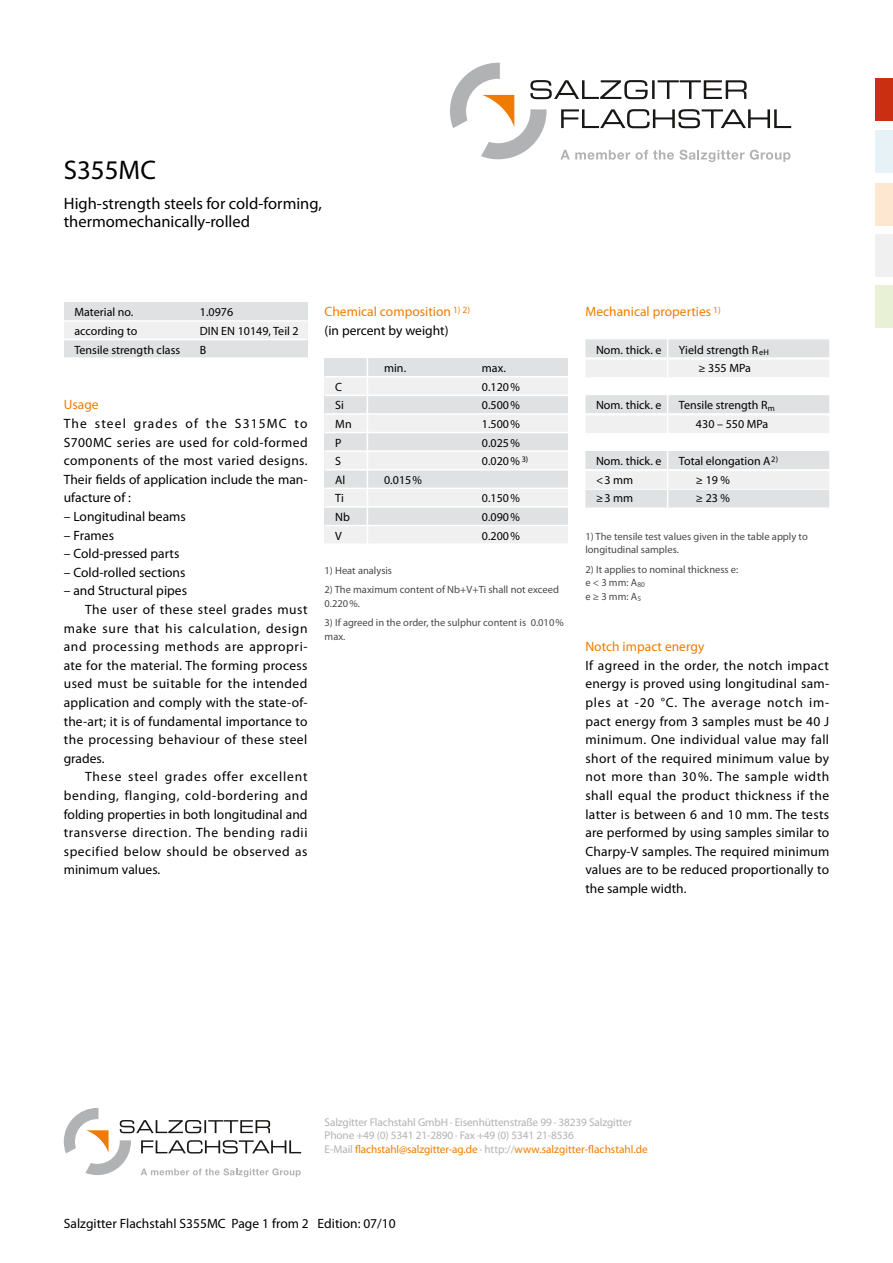
<style>
.page{position:relative;width:893px;height:1263px;background:#fff}
.page>*{position:absolute;margin:0;border:0;box-sizing:border-box;transform-origin:0 0}
.t1{font:27px "Myriad Pro";color:#000}
.t2{font:16.5px/18.6px "Myriad Pro";color:#000}
.t3{font:13.5px/18.6px "Myriad Pro";letter-spacing:.015em;color:#000;text-align:justify}
.t4{font:13.5px "Myriad Pro";letter-spacing:.05em;color:#000}
.t5{font:13.5px "Myriad Pro";letter-spacing:.04em;color:#000}
.t6{font:13.5px/18.6px "Myriad Pro";color:#ef7c00}
.t7{font:13.5px "Myriad Pro";letter-spacing:.045em;color:#000}
.t8{font:13.5px "Myriad Pro";letter-spacing:.035em;color:#000}
.t9{font:13.5px "Myriad Pro";letter-spacing:.065em;color:#000}
.t10{font:12px/18.6px "Myriad Pro";color:#000;text-align:center}
.t11{font:11.25px/13.5px "Myriad Pro";letter-spacing:-.01em;color:#b1b2b4}
.t12{font:10.5px/13.5px "Myriad Pro";color:#484949}
.s1{color:#000}
.s2{color:#ef7c00}
</style>
<div class="page">
<div style="left:876px;top:78px;width:17px;height:43px;background:#cb2f12"></div>
<div style="left:876px;top:130px;width:17px;height:43px;background:#e7f2f7"></div>
<div style="left:876px;top:183px;width:17px;height:43px;background:#fee7d0"></div>
<div style="left:876px;top:234px;width:17px;height:43px;background:#f0f0f1"></div>
<div style="left:876px;top:285px;width:17px;height:43px;background:#e8f0d6"></div>
<div style="left:325px;top:358px;width:243px;height:187px;background:#f0f0f1"></div>
<div style="left:325px;top:395px;width:243px;height:19px;background:#e0e1e2"></div>
<div style="left:325px;top:358px;width:243px;height:19px;background:#e0e1e2"></div>
<div style="left:325px;top:432px;width:243px;height:19px;background:#e0e1e2"></div>
<div style="left:325px;top:470px;width:243px;height:18px;background:#e0e1e2"></div>
<div style="left:325px;top:507px;width:243px;height:19px;background:#e0e1e2"></div>
<svg style="left:450px;top:63px;width:341px;height:99px"></svg>
<svg style="left:64px;top:1108px;width:237px;height:69px"></svg>
<hr style="left:325px;top:376px;width:243px;height:1px;background:#fff">
<hr style="left:325px;top:395px;width:243px;height:1px;background:#fff">
<hr style="left:325px;top:413px;width:243px;height:2px;background:#fff">
<hr style="left:325px;top:432px;width:243px;height:1px;background:#fff">
<hr style="left:325px;top:450px;width:243px;height:2px;background:#fff">
<hr style="left:325px;top:469px;width:243px;height:1px;background:#fff">
<hr style="left:325px;top:488px;width:243px;height:1px;background:#fff">
<hr style="left:325px;top:506px;width:243px;height:2px;background:#fff">
<hr style="left:325px;top:525px;width:243px;height:1px;background:#fff">
<hr style="left:325px;top:543px;width:243px;height:2px;background:#fff">
<div style="left:64px;top:304px;width:244px;height:54px;background:#f0f0f1"></div>
<div style="left:64px;top:303px;width:244px;height:18px;background:#e0e1e2"></div>
<div style="left:64px;top:340px;width:244px;height:18px;background:#e0e1e2"></div>
<hr style="left:64px;top:320px;width:244px;height:2px;background:#fff">
<hr style="left:64px;top:339px;width:244px;height:1px;background:#fff">
<hr style="left:64px;top:357px;width:244px;height:2px;background:#fff">
<div style="left:585px;top:339px;width:244px;height:18px;background:#e0e1e2"></div>
<div style="left:585px;top:360px;width:244px;height:17px;background:#f0f0f1"></div>
<div style="left:585px;top:395px;width:244px;height:18px;background:#e0e1e2"></div>
<div style="left:585px;top:415px;width:244px;height:18px;background:#f0f0f1"></div>
<div style="left:585px;top:451px;width:244px;height:18px;background:#e0e1e2"></div>
<div style="left:585px;top:471px;width:244px;height:18px;background:#f0f0f1"></div>
<div style="left:585px;top:490px;width:244px;height:17px;background:#e0e1e2"></div>
<hr style="left:667px;top:332px;width:1px;height:187px;background:#fff">
<hr style="left:367px;top:350px;width:1px;height:199px;background:#fff">
<h1 class="t1" style="left:64px;top:153px;width:94px">S355MC</h1>
<p class="t2" style="left:64px;top:194px;width:260px">High-strength steels for cold-forming, thermomechanically-rolled</p>
<p class="t10" style="left:74px;top:303px;width:61px">Material no.</p>
<p class="t10" style="left:200px;top:303px;width:35px">1 .0976</p>
<p class="t10" style="left:74px;top:321px;width:65px">according to</p>
<p class="t10" style="left:200px;top:321px;width:100px">DIN EN 1 01 49, Teil 2</p>
<p class="t10" style="left:74px;top:340px;width:107px">Tensile strength class</p>
<p class="t10" style="left:200px;top:340px;width:8px">B</p>
<p class="t6" style="left:64px;top:395px;width:36px">Usage</p>
<p class="t3" style="left:64px;top:414px;width:245px">The steel grades of the S31 5MC to S700MC series are used for cold-formed components of the most varied designs.<br>Their fields of application include the man&shy;ufacture of :</p>
<p class="t3" style="left:64px;top:507px;width:124px">– Longitudinal beams</p>
<p class="t3" style="left:64px;top:525px;width:52px">– Frames</p>
<p class="t3" style="left:64px;top:544px;width:117px">– Cold-pressed parts</p>
<p class="t3" style="left:64px;top:563px;width:123px">– Cold-rolled sections</p>
<p class="t3" style="left:64px;top:581px;width:125px">– and Structural pipes</p>
<p class="t5" style="left:85px;top:601px;width:224px">The user of these steel grades must</p>
<p class="t4" style="left:64px;top:620px;width:245px">make sure that his calculation, design</p>
<p class="t4" style="left:64px;top:638px;width:245px">and processing methods are appropri-</p>
<p class="t3" style="left:64px;top:656px;width:245px">ate for the material. The forming process</p>
<p class="t5" style="left:64px;top:675px;width:245px">used must be suitable for the intended</p>
<p class="t3" style="left:64px;top:693px;width:245px">application and comply with the state-of-</p>
<p class="t3" style="left:64px;top:711px;width:245px">the-art; it is of fundamental importance to</p>
<p class="t8" style="left:64px;top:731px;width:245px">the processing behaviour of these steel</p>
<p class="t3" style="left:64px;top:749px;width:42px">grades.</p>
<p class="t9" style="left:85px;top:768px;width:224px">These steel grades offer excellent</p>
<p class="t4" style="left:64px;top:787px;width:245px">bending, flanging, cold-bordering and</p>
<p class="t3" style="left:64px;top:804px;width:245px">folding properties in both longitudinal and</p>
<p class="t7" style="left:64px;top:824px;width:245px">transverse direction. The bending radii</p>
<p class="t5" style="left:64px;top:843px;width:245px">specified below should be observed as</p>
<p class="t3" style="left:64px;top:860px;width:98px">minimum values.</p>
<p class="t6" style="left:325px;top:302px;width:147px">Chemical composition <sup>1</sup> <sup>)</sup> <sup>2) </sup><span class="s1">(in percent by weight)</span></p>
<p class="t10" style="left:384px;top:359px;width:24px">min.</p>
<p class="t10" style="left:482px;top:359px;width:25px">max.</p>
<p class="t10" style="left:335px;top:377px;width:8px">C</p>
<p class="t10" style="left:482px;top:377px;width:39px">0.1 20%</p>
<p class="t10" style="left:335px;top:396px;width:10px">Si</p>
<p class="t10" style="left:482px;top:396px;width:39px">0.500%</p>
<p class="t10" style="left:335px;top:414px;width:27px">Mn 1</p>
<p class="t10" style="left:488px;top:414px;width:33px">.500%</p>
<p class="t10" style="left:335px;top:433px;width:8px">P</p>
<p class="t10" style="left:482px;top:433px;width:39px">0.025%</p>
<p class="t10" style="left:335px;top:452px;width:7px">S</p>
<p class="t10" style="left:482px;top:452px;width:48px">0.020% <sup>3)</sup></p>
<p class="t10" style="left:335px;top:470px;width:12px">Al</p>
<p class="t10" style="left:384px;top:470px;width:39px">0.01 5%</p>
<p class="t10" style="left:335px;top:489px;width:10px">Ti</p>
<p class="t10" style="left:482px;top:489px;width:39px">0.1 50%</p>
<p class="t10" style="left:335px;top:507px;width:16px">Nb</p>
<p class="t10" style="left:482px;top:507px;width:39px">0.090%</p>
<p class="t10" style="left:335px;top:526px;width:8px">V</p>
<p class="t10" style="left:482px;top:526px;width:39px">0.200%</p>
<p class="t12" style="left:325px;top:563px;width:69px">1 ) Heat analysis</p>
<p class="t12" style="left:325px;top:583px;width:236px">2) The maximum content of Nb+V+Ti shall not exceed<br>0.220%.</p>
<p class="t12" style="left:325px;top:616px;width:241px">3) If agreed in the order, the sulphur content is 0.01 0% max.</p>
<p class="t6" style="left:585px;top:302px;width:137px">Mechanical properties <sup>1</sup> <sup>)</sup></p>
<p class="t10" style="left:596px;top:340px;width:67px">Nom. thick. e</p>
<p class="t10" style="left:679px;top:340px;width:91px">Yield strength R<sub>eH </sub>≥ 355 MPa</p>
<p class="t10" style="left:596px;top:396px;width:67px">Nom. thick. e</p>
<p class="t10" style="left:696px;top:396px;width:80px;text-align:left;text-indent:-17px">Tensile strength R<sub>m<br></sub>430 – 550 MPa</p>
<p class="t10" style="left:596px;top:452px;width:67px">Nom. thick. e</p>
<p class="t10" style="left:679px;top:452px;width:101px">Total elongation A<sup>2)</sup></p>
<p class="t10" style="left:596px;top:470px;width:39px">&lt;3 mm</p>
<p class="t10" style="left:696px;top:470px;width:36px">≥ 1 9 %</p>
<p class="t10" style="left:596px;top:489px;width:39px">≥3 mm</p>
<p class="t10" style="left:696px;top:489px;width:36px">≥ 23 %</p>
<p class="t12" style="left:585px;top:529px;width:224px">1 ) The tensile test values given in the table apply to longitudinal samples.</p>
<p class="t12" style="left:585px;top:562px;width:154px">2) It applies to nominal thickness e: e &lt; 3 mm: A<sub>80<br></sub>e ≥ 3 mm: A<sub>5</sub></p>
<p class="t6" style="left:585px;top:637px;width:120px">Notch impact energy</p>
<p class="t3" style="left:585px;top:656px;width:245px">If agreed in the order, the notch impact energy is proved using longitudinal sam&shy;ples at -20 °C. The average notch im&shy;pact energy from 3 samples must be 40 J minimum. One individual value may fall short of the required minimum value by not more than 30%. The sample width shall equal the product thickness if the latter is between 6 and 1 0 mm. The tests are performed by using samples similar to Charpy-V samples. The required minimum values are to be reduced proportionally to the sample width.</p>
<p class="t11" style="left:325px;top:1115px;width:325px">Salzgitter Flachstahl GmbH · Eisenhüttenstraße 99 · 38239 Salzgitter<br>Phone +49 (0) 5341 21 -2890 · Fax +49 (0) 5341 21 -8536<br>E-Mail <span class="s2">flachstahl@salzgitter-ag.de</span> · http://<span class="s2">www.salzgitter-flachstahl.de</span></p>
<p class="t3" style="left:64px;top:1214px;width:334px">Salzgitter Flachstahl S355MC Page from 2 Edition: 07/1 0</p>
</div>
